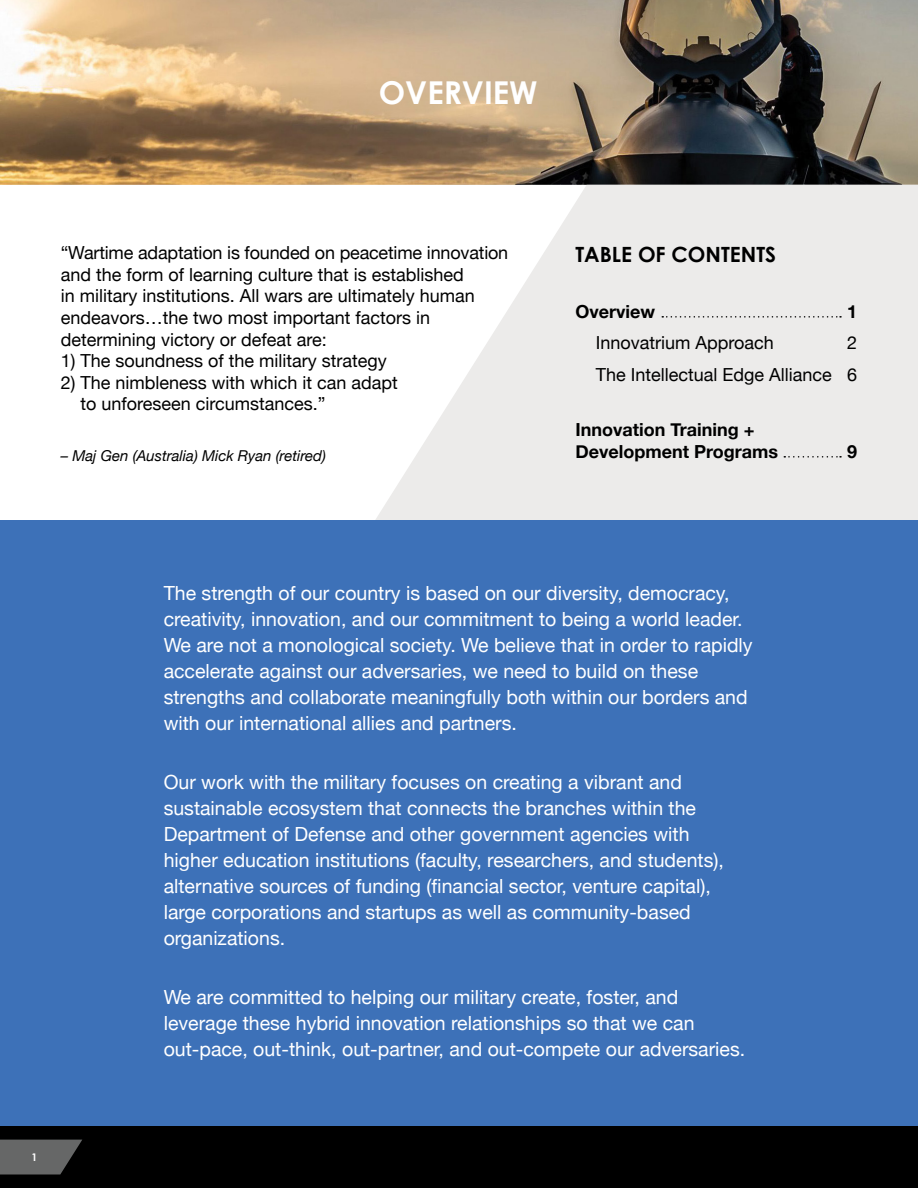
<style>
.page{position:relative;width:918px;height:1188px;background:#fff}
.page>*{position:absolute;margin:0;border:0;box-sizing:border-box;transform-origin:0 0}
.t1{font:700 31.5px "Century Gothic";color:#fff}
.t2{font:700 21px "Century Gothic";color:#000}
.t3{font:19.5px/26px "Helvetica Neue";color:#fff}
.t4{font:18px/21.6px "Helvetica Neue";color:#000}
.t5{font:700 18px/21.6px "Helvetica Neue";color:#000}
.t6{font:italic 15px "Helvetica Neue";color:#000}
.t7{font:700 10.5px "Century Gothic";color:#fff}
</style>
<div class="page">
<div style="left:0;top:1126px;width:918px;height:62px;background:#000"></div>
<svg style="left:0;top:1140px;width:82px;height:34px;background:#585959"></svg>
<img style="left:0;top:0;width:918px;height:185px">
<svg style="left:375px;top:185px;width:543px;height:335px;fill:#ecebea"></svg>
<div style="left:0;top:520px;width:918px;height:606px;background:#3d71b8"></div>
<svg style="left:784px;top:456px;width:57px;height:2px"></svg>
<svg style="left:662px;top:316px;width:179px;height:2px"></svg>
<h1 class="t1" style="left:379px;top:73px;width:160px">OVERVIEW</h1>
<p class="t4" style="left:61px;top:243px;width:449px">“Wartime adaptation is founded on peacetime innovation and the form of learning culture that is established<br>in military institutions. All wars are ultimately human endeavors…the two most important factors in determining victory or defeat are:</p>
<p class="t4" style="left:61px;top:351px;width:328px">1) The soundness of the military strategy</p>
<p class="t4" style="left:80px;top:373px;width:319px;text-indent:-20px">2) The nimbleness with which it can adapt to unforeseen circumstances.”</p>
<p class="t6" style="left:61px;top:445px;width:267px">– Maj Gen (Australia) Mick Ryan (retired)</p>
<p class="t2" style="left:575px;top:241px;width:202px">TABLE OF CONTENTS</p>
<p class="t5" style="left:575px;top:301px;width:81px">Overview</p>
<p class="t5" style="left:847px;top:301px;width:12px">1</p>
<p class="t4" style="left:596px;top:333px;width:180px">Innovatrium Approach</p>
<p class="t4" style="left:596px;top:328px;width:263px;line-height:31.5px;text-align:right">2<br>The Intellectual Edge Alliance 6</p>
<p class="t5" style="left:575px;top:419px;width:204px">Innovation Training +<br>Development Programs</p>
<p class="t5" style="left:847px;top:441px;width:12px">9</p>
<p class="t7" style="left:32px;top:1151px;width:7px">1</p>
<p class="t3" style="left:164px;top:582px;width:591px">The strength of our country is based on our diversity, democracy, creativity, innovation, and our commitment to being a world leader.<br>We are not a monological society. We believe that in order to rapidly accelerate against our adversaries, we need to build on these strengths and collaborate meaningfully both within our borders and with our international allies and partners.</p>
<p class="t3" style="left:164px;top:771px;width:562px">Our work with the military focuses on creating a vibrant and sustainable ecosystem that connects the branches within the Department of Defense and other government agencies with higher education institutions (faculty, researchers, and students), alternative sources of funding (financial sector, venture capital), large corporations and startups as well as community-based organizations.</p>
<p class="t3" style="left:164px;top:986px;width:583px">We are committed to helping our military create, foster, and leverage these hybrid innovation relationships so that we can out-pace, out-think, out-partner, and out-compete our adversaries.</p>
</div>
